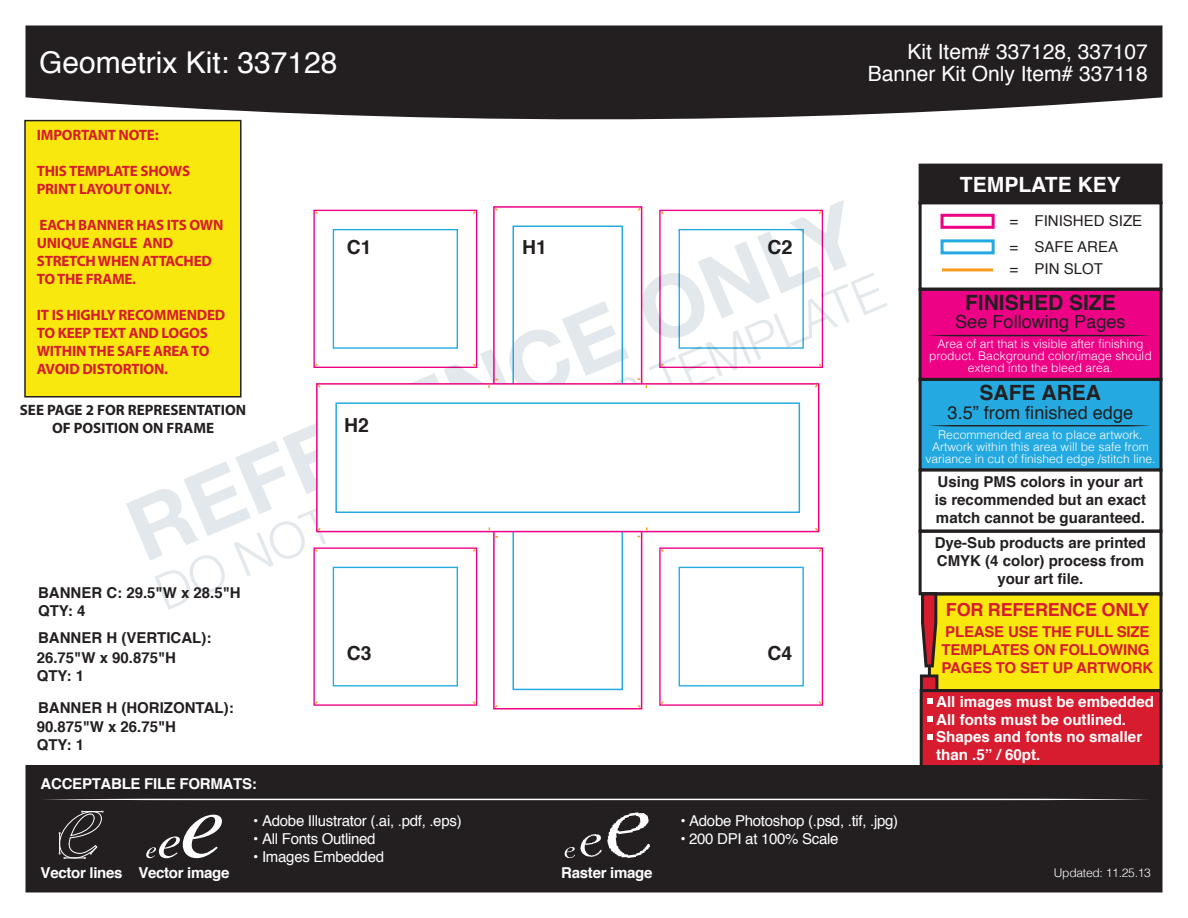
<style>
.page{position:relative;width:1188px;height:918px;background:#fff}
.page>*{position:absolute;margin:0;border:0;box-sizing:border-box;transform-origin:0 0}
.t1{font:30px "Helvetica";color:#fff}
.t2{font:21px/21.6px "Helvetica";color:#fff;text-align:right}
.t3{font:700 21px "Helvetica";color:#231f20}
.t4{font:700 21px "Helvetica";color:#fff}
.t5{font:700 19.35px "Helvetica";color:#231f20}
.t6{font:18.15px "Helvetica";color:#231f20}
.t7{font:700 18px "Helvetica";letter-spacing:-.015em;color:#d61c2e}
.t8{font:700 15.15px/17.4px "Helvetica";color:#fff}
.t9{font:700 15px/18px "Helvetica";color:#231f20}
.t10{font:700 15px/18px "Myriad Pro";letter-spacing:-.015em;color:#d61c2e}
.t11{font:15px "Helvetica";letter-spacing:-.02em;color:#fff}
.t12{font:700 15px/18px "Helvetica";letter-spacing:-.015em;color:#d61c2e}
.t13{font:700 15px "Helvetica";letter-spacing:-.02em;color:#fff}
.t14{font:700 15px/18px "Myriad Pro";color:#231f20;text-align:center}
.t15{font:15px "Helvetica";color:#231f20}
.t16{font:300 12px/12px "Helvetica";letter-spacing:.005em;color:#fff;text-align:center}
.t17{font:300 12px "Helvetica";letter-spacing:-.02em;color:#fff}
</style>
<div class="page">
<div style="left:313px;top:547px;width:164px;height:159px;border:1px solid #ed0286"></div>
<div style="left:333px;top:567px;width:125px;height:119px;border:1px solid #24aae1"></div>
<svg style="left:471px;top:700px;width:6px;height:6px"></svg>
<svg style="left:314px;top:700px;width:5px;height:6px"></svg>
<div style="left:659px;top:547px;width:164px;height:159px;border:1px solid #ed0286"></div>
<div style="left:679px;top:567px;width:125px;height:119px;border:1px solid #24aae1"></div>
<svg style="left:817px;top:700px;width:6px;height:6px"></svg>
<svg style="left:659px;top:700px;width:6px;height:6px"></svg>
<div style="left:24px;top:120px;width:218px;height:278px;background:#f9e80e;border:2px solid #231f20"></div>
<div style="left:25px;top:765px;width:1138px;height:128px;background:#231f20;border:3px solid #231f20"></div>
<svg style="left:43px;top:799px;width:1105px;height:1px"></svg>
<svg style="left:58px;top:810px;width:46px;height:49px"></svg>
<svg style="left:146px;top:815px;width:76px;height:43px"></svg>
<svg style="left:564px;top:812px;width:86px;height:46px"></svg>
<div style="left:928px;top:592px;width:235px;height:100px;background:#f9e80e;border:3px solid #231f20"></div>
<div style="left:920px;top:689px;width:243px;height:79px;background:#d61c2e;border:3px solid #231f20"></div>
<svg style="left:927px;top:716px;width:6px;height:6px"></svg>
<svg style="left:927px;top:734px;width:6px;height:6px"></svg>
<svg style="left:918px;top:591px;width:22px;height:113px"></svg>
<div style="left:919px;top:530px;width:244px;height:65px;border:3px solid #231f20"></div>
<div style="left:919px;top:468px;width:244px;height:65px;border:3px solid #231f20"></div>
<div style="left:919px;top:378px;width:244px;height:93px;background:#24aae1;border:3px solid #231f20"></div>
<svg style="left:929px;top:425px;width:221px;height:1px"></svg>
<div style="left:919px;top:288px;width:244px;height:93px;background:#ed0286;border:3px solid #231f20"></div>
<svg style="left:929px;top:335px;width:221px;height:1px"></svg>
<div style="left:919px;top:201px;width:244px;height:90px;border:3px solid #231f20"></div>
<div style="left:919px;top:164px;width:244px;height:40px;background:#231f20"></div>
<div style="left:941px;top:214px;width:54px;height:15px;background:#fff;border:3px solid #ed0286"></div>
<hr style="left:942px;top:268px;width:51px;height:3px;background:#f89c20">
<div style="left:941px;top:239px;width:54px;height:15px;border:3px solid #24aae1"></div>
<svg style="left:24px;top:25px;width:1139px;height:100px;background:#403c3c"></svg>
<svg style="left:493px;top:703px;width:6px;height:7px"></svg>
<svg style="left:636px;top:703px;width:6px;height:7px"></svg>
<svg style="left:126px;top:200px;width:761px;height:410px"></svg>
<h1 class="t1" style="left:39px;top:39px;width:300px">Geometrix Kit: 337128</h1>
<p class="t10" style="left:37px;top:126px;width:123px">IMPORTANT NOTE:</p>
<p class="t10" style="left:37px;top:162px;width:155px">THIS TEMPLATE SHOWS<br>PRINT LAYOUT ONLY.</p>
<p class="t10" style="left:37px;top:216px;width:188px">EACH BANNER HAS ITS OWN<br>UNIQUE ANGLE AND<br>STRETCH WHEN ATTACHED<br>TO THE FRAME.</p>
<p class="t10" style="left:37px;top:306px;width:190px">IT IS HIGHLY RECOMMENDED<br>TO KEEP TEXT AND LOGOS<br>WITHIN THE SAFE AREA TO<br>AVOID DISTORTION.</p>
<p class="t14" style="left:20px;top:401px;width:228px">SEE PAGE 2 FOR REPRESENTATION<br>OF POSITION ON FRAME</p>
<p class="t5" style="left:347px;top:231px;width:26px">C1</p>
<p class="t5" style="left:522px;top:231px;width:26px">H1</p>
<p class="t5" style="left:768px;top:231px;width:26px">C2</p>
<p class="t5" style="left:344px;top:409px;width:26px">H2</p>
<p class="t9" style="left:38px;top:584px;width:204px">BANNER C: 29.5"W x 28.5"H<br>QTY: 4</p>
<p class="t9" style="left:38px;top:629px;width:175px">BANNER H (VERTICAL):</p>
<p class="t9" style="left:37px;top:649px;width:141px">26.75"W x 90.875"H<br>QTY: 1</p>
<p class="t9" style="left:37px;top:718px;width:141px">90.875"W x 26.75"H<br>QTY: 1</p>
<p class="t9" style="left:38px;top:699px;width:197px">BANNER H (HORIZONTAL):</p>
<p class="t13" style="left:41px;top:772px;width:218px">ACCEPTABLE FILE FORMATS:</p>
<p class="t5" style="left:347px;top:638px;width:26px">C3</p>
<p class="t5" style="left:768px;top:638px;width:26px">C4</p>
<h2 class="t2" style="left:868px;top:42px;width:282px">Kit Item# 337128, 337107<br>Banner Kit Only Item# 337118</h2>
<h2 class="t4" style="left:960px;top:168px;width:162px">TEMPLATE KEY</h2>
<p class="t15" style="left:1009px;top:209px;width:134px">= FINISHED SIZE</p>
<p class="t15" style="left:1009px;top:257px;width:95px">= PIN SLOT</p>
<p class="t15" style="left:1009px;top:235px;width:110px">= SAFE AREA</p>
<h2 class="t3" style="left:965px;top:285px;width:152px">FINISHED SIZE</h2>
<p class="t16" style="left:929px;top:337px;width:224px">Area of art that is visible after finishing product. Background color/image should extend into the bleed area.</p>
<p class="t6" style="left:955px;top:308px;width:172px">See Following Pages</p>
<h2 class="t3" style="left:980px;top:376px;width:123px">SAFE AREA</h2>
<p class="t6" style="left:948px;top:398px;width:187px">3.5” from finished edge</p>
<p class="t16" style="left:925px;top:428px;width:231px">Recommended area to place artwork.<br>Artwork within this area will be safe from variance in cut of finished edge /stitch line.</p>
<p class="t9" style="left:935px;top:473px;width:213px">Using PMS colors in your art is recommended but an exact match cannot be guaranteed.</p>
<p class="t9" style="left:935px;top:534px;width:213px;text-align:center">Dye-Sub products are printed<br>CMYK (4 color) process from your art file.</p>
<p class="t7" style="left:946px;top:596px;width:205px">FOR REFERENCE ONLY</p>
<p class="t12" style="left:941px;top:623px;width:213px">PLEASE USE THE FULL SIZE<br>TEMPLATES ON FOLLOWING<br>PAGES TO SET UP ARTWORK</p>
<p class="t8" style="left:936px;top:694px;width:219px">All images must be embedded<br>All fonts must be outlined.<br>Shapes and fonts no smaller than .5” / 60pt.</p>
<p class="t13" style="left:41px;top:860px;width:190px">Vector lines Vector image</p>
<p class="t11" style="left:253px;top:809px;width:210px">• Adobe Illustrator (.ai, .pdf, .eps)</p>
<p class="t11" style="left:253px;top:827px;width:124px">• All Fonts Outlined</p>
<p class="t11" style="left:253px;top:845px;width:132px">• Images Embedded</p>
<p class="t11" style="left:680px;top:809px;width:219px">• Adobe Photoshop (.psd, .tif, .jpg)</p>
<p class="t11" style="left:680px;top:827px;width:160px">• 200 DPI at 100% Scale</p>
<p class="t13" style="left:561px;top:860px;width:93px">Raster image</p>
<p class="t17" style="left:1054px;top:863px;width:99px">Updated: 11.25.13</p>
</div>
